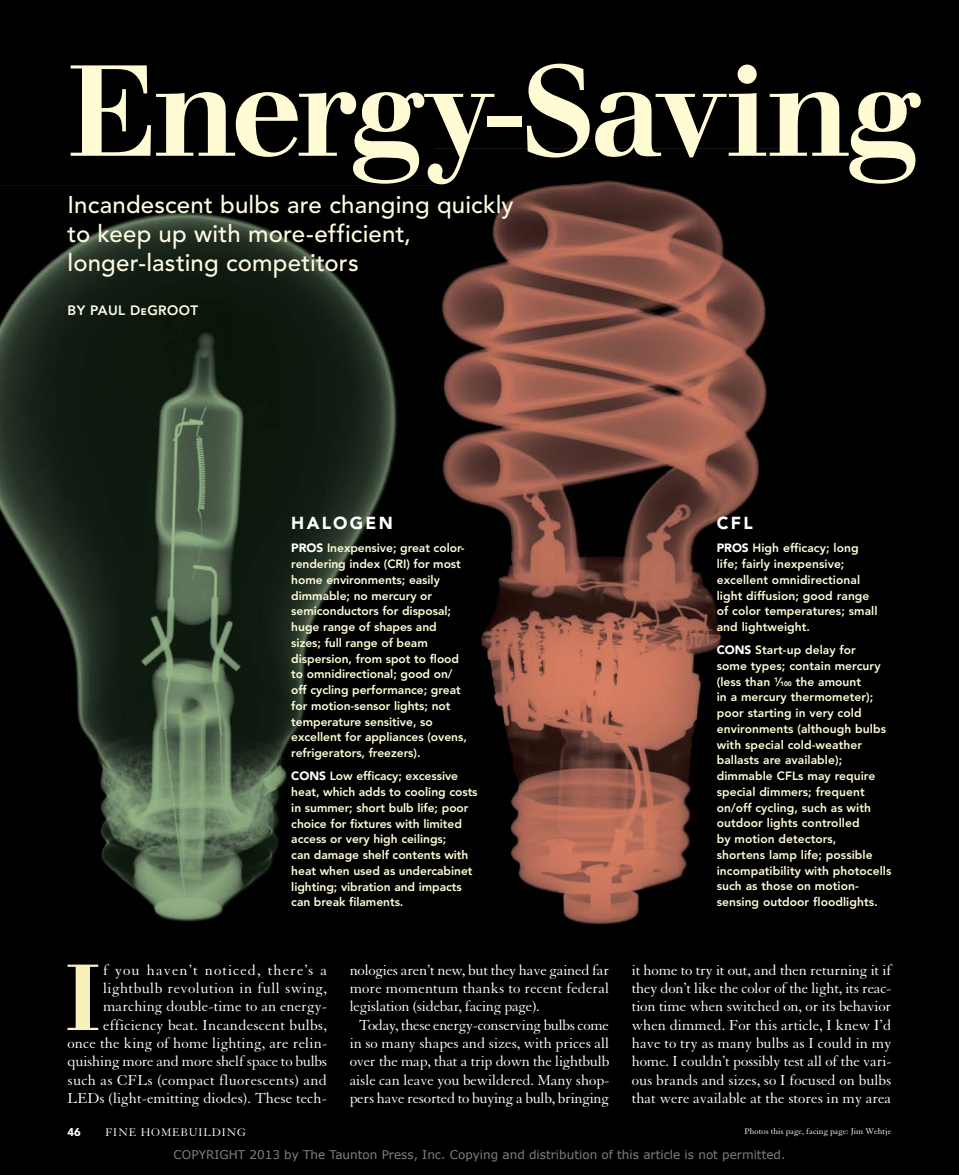
<style>
.page{position:relative;width:959px;height:1175px;background:#fff}
.page>*{position:absolute;margin:0;border:0;box-sizing:border-box;transform-origin:0 0}
.t1{font:500 135.45px "Walbaum EFOP";letter-spacing:-.04em;color:#fffcd5}
.t2{font:500 98.1px "Walbaum EFOP";color:#f9f1bb}
.t3{font:500 24px/29.1px "Avenir LT Std";letter-spacing:.005em;color:#fffce1}
.t4{font:900 17.25px "Avenir LT Std";letter-spacing:.13em;color:#fff}
.t5{font:15.75px/18.3px "Granjon LT Std";color:#fff;text-align:right}
.t6{font:15.75px "Granjon LT Std";letter-spacing:-.02em;color:#fff}
.t7{font:800 13.5px "Avenir LT Std";letter-spacing:.03em;color:#fffde9}
.t8{font:800 12px/15.8px "Avenir LT Std";letter-spacing:-.005em;color:#fffcd5}
.t9{font:12px "Verdana";color:#808080}
.t10{font:12px "Granjon LT Std";letter-spacing:.07em;color:#fff}
.t11{font:900 11.25px "Avenir LT Std";color:#fff}
.t12{font:9px "Granjon LT Std";letter-spacing:.005em;color:#fff}
.s1{font-weight:900;font-size:9.45px}
.s2{font-weight:900;color:#fff}
.s3{font-weight:900}
.s4{font-weight:900;font-size:6.6px}
</style>
<div class="page">
<div style="left:0;top:0;width:958px;height:1174px;background:#000"></div>
<img style="left:0;top:212px;width:398px;height:710px">
<img style="left:441px;top:180px;width:326px;height:745px">
<h1 class="t1" style="left:66px;top:38px;width:855px">Energy-Saving</h1>
<h3 class="t3" style="left:68px;top:191px;width:447px">Incandescent bulbs are changing quickly to keep up with more-efficient, longer-lasting competitors</h3>
<p class="t7" style="left:68px;top:302px;width:132px">BY PAUL D<span class="s1">e</span>GROOT</p>
<h3 class="t4" style="left:291px;top:513px;width:103px">HALOGEN</h3>
<p class="t8" style="left:291px;top:540px;width:177px"><span class="s2">PROS</span> Inexpensive; great color&shy;rendering index (CRI) for most home environments; easily dimmable; no mercury or semiconductors for disposal; huge range of shapes and sizes; full range of beam dispersion, from spot to flood to omnidirectional; good on/ off cycling performance; great for motion-sensor lights; not temperature sensitive, so excellent for appliances (ovens, refrigerators, freezers).</p>
<p class="t8" style="left:291px;top:768px;width:188px"><span class="s2">CONS</span> Low efficacy; excessive heat, which adds to cooling costs in summer; short bulb life; poor choice for fixtures with limited access or very high ceilings;<br>can damage shelf contents with heat when used as undercabinet lighting; vibration and impacts can break filaments.</p>
<p class="t5" style="left:68px;top:961px;width:261px">f you haven’t noticed, there’s a lightbulb revolution in full swing, marching double-time to an energy&shy;efficiency beat. Incandescent bulbs,<br>once the king of home lighting, are relin&shy;quishing more and more shelf space to bulbs such as CFLs (compact fluorescents) and LEDs (light-emitting diodes). These tech-</p>
<h3 class="t5" style="left:350px;top:961px;width:261px">nologies aren’t new, but they have gained far</h3>
<h2 class="t2" style="left:64px;top:944px;width:39px">I</h2>
<h3 class="t5" style="left:350px;top:979px;width:261px">more momentum thanks to recent federal</h3>
<h3 class="t5" style="left:350px;top:997px;width:191px">legislation (sidebar, facing page).</h3>
<h3 class="t6" style="left:359px;top:1016px;width:252px">Today, these energy-conserving bulbs come</h3>
<h3 class="t5" style="left:350px;top:1034px;width:261px">in so many shapes and sizes, with prices all</h3>
<h3 class="t5" style="left:350px;top:1052px;width:261px">over the map, that a trip down the lightbulb</h3>
<h3 class="t5" style="left:350px;top:1070px;width:261px">aisle can leave you bewildered. Many shop-</h3>
<h3 class="t5" style="left:350px;top:1089px;width:261px">pers have resorted to buying a bulb, bringing</h3>
<h3 class="t4" style="left:716px;top:513px;width:37px">CFL</h3>
<p class="t8" style="left:716px;top:540px;width:162px"><span class="s2">PROS</span> High efficacy; long life; fairly inexpensive; excellent omnidirectional light diffusion; good range of color temperatures; small and lightweight.</p>
<p class="t8" style="left:716px;top:642px;width:176px"><span class="s2">CONS</span> Start-up delay for<br>some types; contain mercury (less than <sup>1</sup><span class="s3">⁄</span><span class="s4">100</span> the amount<br>in a mercury thermometer); poor starting in very cold environments (although bulbs with special cold-weather ballasts are available); dimmable CFLs may require special dimmers; frequent on/off cycling, such as with outdoor lights controlled<br>by motion detectors,<br>shortens lamp life; possible incompatibility with photocells such as those on motion&shy;sensing outdoor floodlights.</p>
<p class="t5" style="left:632px;top:961px;width:261px;text-align:justify">it home to try it out, and then returning it if they don’t like the color of the light, its reac&shy;tion time when switched on, or its behavior when dimmed. For this article, I knew I’d have to try as many bulbs as I could in my home. I couldn’t possibly test all of the vari&shy;ous brands and sizes, so I focused on bulbs that were available at the stores in my area</p>
<p class="t11" style="left:68px;top:1125px;width:15px">46</p>
<p class="t10" style="left:105px;top:1126px;width:142px">FINE HOMEBUILDING</p>
<p class="t12" style="left:744px;top:1125px;width:148px">Photos this page, facing page: Jim Wehtje</p>
<p class="t9" style="left:174px;top:1146px;width:613px">COPYRIGHT 2013 by The Taunton Press, Inc. Copying and distribution of this article is not permitted.</p>
</div>
